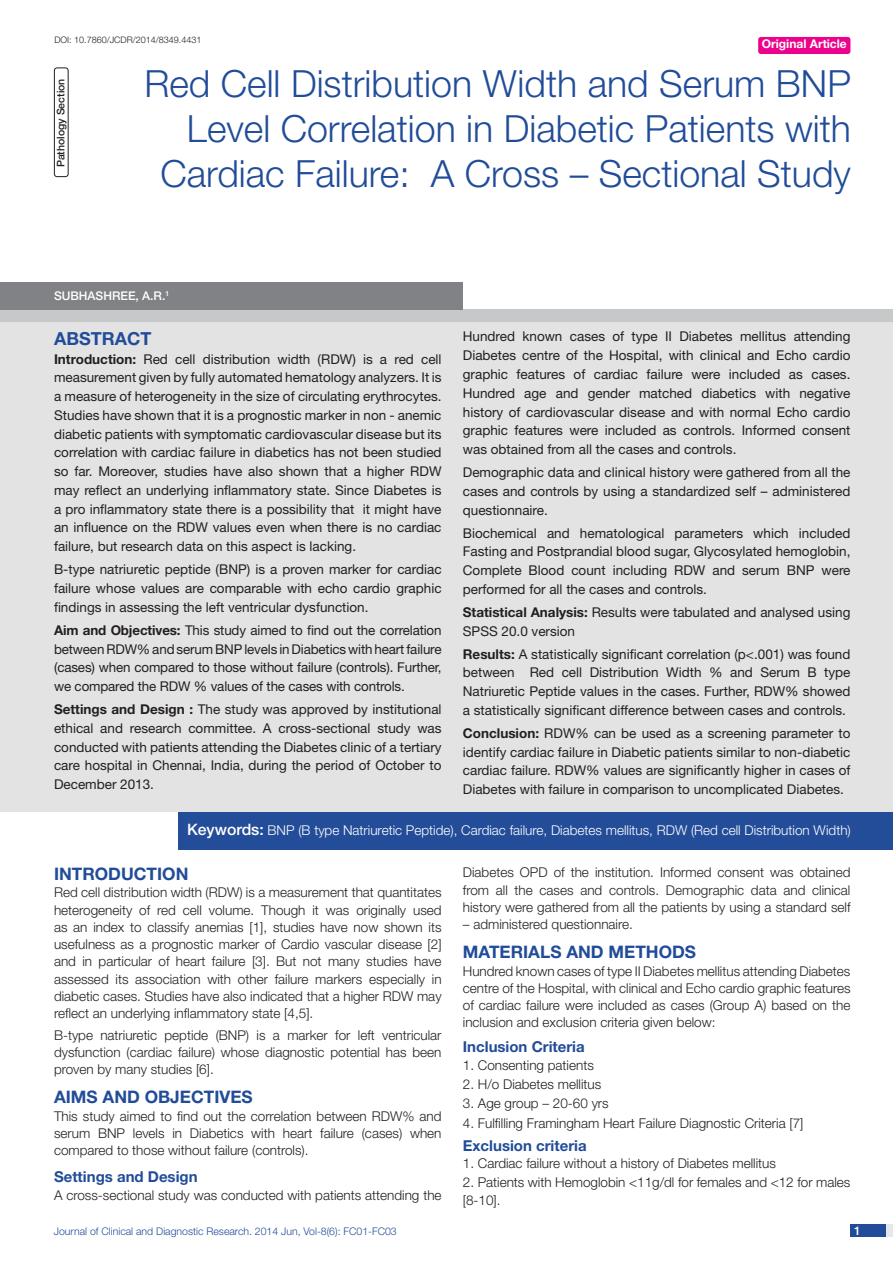
<style>
.page{position:relative;width:893px;height:1263px;background:#fff}
.page>*{position:absolute;margin:0;border:0;box-sizing:border-box;transform-origin:0 0}
.t1{font:300 37.5px/45px "Helvetica Neue";color:#214c99;text-align:right}
.Abstract_head{font:700 18px "Helvetica Neue";color:#214c99}
.Level_1{font:700 17.25px "Helvetica Neue";color:#214c99}
.Level_2{font:700 15px "Helvetica Neue";color:#214c99}
.Abstract_text{font:13.5px/18.8px "Helvetica Neue";color:#231f20;text-align:justify}
.Body_text{font:300 13.5px/17.2px "Helvetica Neue";color:#231f20;text-align:justify}
.t2{font:300 13.5px "Helvetica Neue";color:#fff}
.Author{font:500 12px "Helvetica Neue";color:#fff}
.t3{font:700 12px "Helvetica Neue";color:#fff}
.t4{font:300 10.5px "Helvetica Neue";color:#214c99}
.t5{font:500 10.5px "Helvetica Neue";color:#231f20}
.DOI{font:300 9px "Helvetica Neue";color:#231f20}
.s1{color:#244d99}
.s2{font-weight:700}
.s3{font-weight:500;font-size:15.75px}
</style>
<div class="page">
<div style="left:850px;top:1224px;width:43px;height:13px;background:#e6e7e9"></div>
<div style="left:850px;top:1224px;width:35px;height:13px;background:#214c99"></div>
<div style="left:758px;top:37px;width:92px;height:17px;background:#ed028c;border-radius:3px"></div>
<div style="left:0;top:317px;width:893px;height:495px;background:#e3e3e4"></div>
<div style="left:0;top:310px;width:893px;height:12px;background:#c6c8ca"></div>
<div style="left:179px;top:812px;width:714px;height:37px;background:#244d99"></div>
<div style="left:0;top:282px;width:463px;height:28px;background:#808285"></div>
<div style="left:54px;top:67px;width:15px;height:110px;border:1px solid #231f20;border-radius:3px"></div>
<p class="DOI" style="left:54px;top:35px;width:148px">DOI: 10.7860/JCDR/2014/8349.4431</p>
<p class="t3" style="left:762px;top:37px;width:87px">Original Article</p>
<p class="t1" style="left:144px;top:60px;width:708px">Red Cell Distribution Width and Serum BNP<br>Level Correlation in Diabetic Patients with<br>Cardiac Failure: A Cross – Sectional Study</p>
<p class="t5" style="left:54px;top:167px;width:90px;rotate:-90deg">PATHOLOGY SECTION</p>
<p class="Author" style="left:54px;top:289px;width:117px">SUBHASHREE, A.R.<sup>1</sup></p>
<p class="Abstract_head" style="left:54px;top:327px;width:99px">ABST<span class="s1">RAC</span>T</p>
<p class="Abstract_text" style="left:54px;top:349px;width:389px"><span class="s2">Introduction:</span> Red cell distribution width (RDW) is a red cell measurement given by fully automated hematology analyzers. It is a measure of heterogeneity in the size of circulating erythrocytes.<br>Studies have shown that it is a prognostic marker in non - anemic diabetic patients with symptomatic cardiovascular disease but its correlation with cardiac failure in diabetics has not been studied so far. Moreover, studies have also shown that a higher RDW may reflect an underlying inflammatory state. Since Diabetes is a pro inflammatory state there is a possibility that it might have an influence on the RDW values even when there is no cardiac failure, but research data on this aspect is lacking.</p>
<p class="Abstract_text" style="left:54px;top:560px;width:389px">B-type natriuretic peptide (BNP) is a proven marker for cardiac failure whose values are comparable with echo cardio graphic findings in assessing the left ventricular dysfunction.</p>
<p class="Abstract_text" style="left:54px;top:620px;width:389px"><span class="s2">Aim and Objectives:</span> This study aimed to find out the correlation between RDW% and serum BNP levels in Diabetics with heart failure (cases) when compared to those without failure (controls). Further, we compared the RDW % values of the cases with controls.</p>
<p class="Abstract_text" style="left:54px;top:700px;width:389px"><span class="s2">Settings and Design :</span> The study was approved by institutional ethical and research committee. A cross-sectional study was conducted with patients attending the Diabetes clinic of a tertiary care hospital in Chennai, India, during the period of October to December 2013.</p>
<p class="Abstract_text" style="left:463px;top:327px;width:389px">Hundred known cases of type II Diabetes mellitus attending Diabetes centre of the Hospital, with clinical and Echo cardio graphic features of cardiac failure were included as cases.<br>Hundred age and gender matched diabetics with negative history of cardiovascular disease and with normal Echo cardio graphic features were included as controls. Informed consent was obtained from all the cases and controls.</p>
<p class="Abstract_text" style="left:463px;top:463px;width:389px">Demographic data and clinical history were gathered from all the cases and controls by using a standardized self – administered questionnaire.</p>
<p class="Abstract_text" style="left:463px;top:523px;width:389px">Biochemical and hematological parameters which included Fasting and Postprandial blood sugar, Glycosylated hemoglobin, Complete Blood count including RDW and serum BNP were performed for all the cases and controls.</p>
<p class="Abstract_text" style="left:463px;top:602px;width:389px"><span class="s2">Statistical Analysis:</span> Results were tabulated and analysed using<br>SPSS 20.0 version</p>
<p class="Abstract_text" style="left:463px;top:644px;width:389px"><span class="s2">Results:</span> A statistically significant correlation (p&lt;.001) was found between Red cell Distribution Width % and Serum B type Natriuretic Peptide values in the cases. Further, RDW% showed a statistically significant difference between cases and controls.</p>
<p class="Abstract_text" style="left:463px;top:723px;width:389px"><span class="s2">Conclusion:</span> RDW% can be used as a screening parameter to identify cardiac failure in Diabetic patients similar to non-diabetic cardiac failure. RDW% values are significantly higher in cases of Diabetes with failure in comparison to uncomplicated Diabetes.</p>
<p class="t2" style="left:187px;top:822px;width:665px"><span class="s3">KEYWORDS:</span> BNP (B type Natriuretic Peptide), Cardiac failure, Diabetes mellitus, RDW (Red cell Distribution Width)</p>
<p class="Level_1" style="left:54px;top:863px;width:136px">INTRODUCTION</p>
<p class="Body_text" style="left:54px;top:884px;width:389px">Red cell distribution width (RDW) is a measurement that quantitates heterogeneity of red cell volume. Though it was originally used as an index to classify anemias [1], studies have now shown its usefulness as a prognostic marker of Cardio vascular disease [2] and in particular of heart failure [3]. But not many studies have assessed its association with other failure markers especially in diabetic cases. Studies have also indicated that a higher RDW may reflect an underlying inflammatory state [4,5].</p>
<p class="Body_text" style="left:54px;top:1026px;width:389px">B-type natriuretic peptide (BNP) is a marker for left ventricular dysfunction (cardiac failure) whose diagnostic potential has been proven by many studies [6].</p>
<p class="Level_1" style="left:54px;top:1086px;width:200px">AIMS AND OBJECTIVES</p>
<p class="Body_text" style="left:54px;top:1107px;width:389px">This study aimed to find out the correlation between RDW% and serum BNP levels in Diabetics with heart failure (cases) when compared to those without failure (controls).</p>
<p class="Level_2" style="left:54px;top:1168px;width:145px">Settings and Design</p>
<p class="Body_text" style="left:54px;top:1186px;width:389px">A cross-sectional study was conducted with patients attending the</p>
<p class="Body_text" style="left:463px;top:863px;width:389px">Diabetes OPD of the institution. Informed consent was obtained from all the cases and controls. Demographic data and clinical history were gathered from all the patients by using a standard self</p>
<p class="Body_text" style="left:463px;top:915px;width:172px">– administered questionnaire.</p>
<p class="Level_1" style="left:463px;top:941px;width:27px">Materia</p>
<p class="Level_1" style="left:540px;top:941px;width:40px">ls and</p>
<p class="Level_1" style="left:608px;top:941px;width:64px">Methods</p>
<p class="Body_text" style="left:463px;top:962px;width:389px">Hundred known cases of type II Diabetes mellitus attending Diabetes centre of the Hospital, with clinical and Echo cardio graphic features of cardiac failure were included as cases (Group A) based on the inclusion and exclusion criteria given below:</p>
<p class="Level_2" style="left:463px;top:1038px;width:123px">Inclusion Criteria</p>
<p class="Body_text" style="left:463px;top:1056px;width:133px">1. Consenting patients</p>
<p class="Body_text" style="left:463px;top:1075px;width:140px">2. H/o Diabetes mellitus</p>
<p class="Body_text" style="left:463px;top:1095px;width:147px">3. Age group – 20-60 yrs</p>
<p class="Body_text" style="left:463px;top:1114px;width:342px">4. Fulfilling Framingham Heart Failure Diagnostic Criteria [7]</p>
<p class="Level_2" style="left:463px;top:1136px;width:125px">Exclusion criteria</p>
<p class="Body_text" style="left:463px;top:1154px;width:315px">1. Cardiac failure without a history of Diabetes mellitus</p>
<p class="Body_text" style="left:463px;top:1174px;width:389px">2. Patients with Hemoglobin &lt;11g/dl for females and &lt;12 for males [8-10].</p>
<p class="t4" style="left:54px;top:1225px;width:344px">Journal of Clinical and Diagnostic Research. 2014 Jun, Vol-8(6): FC01-FC03</p>
<p class="Author" style="left:854px;top:1223px;width:8px">1</p>
</div>
